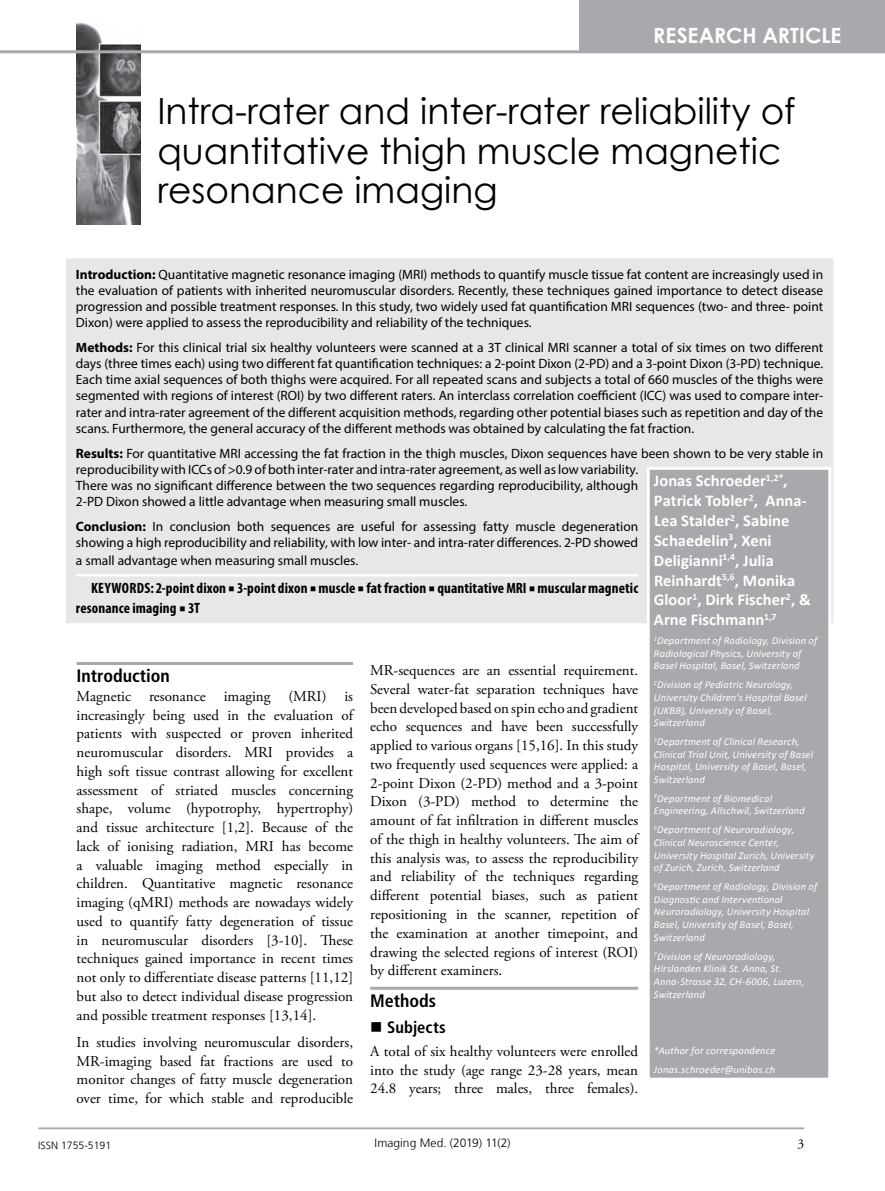
<style>
.page{position:relative;width:885px;height:1191px;background:#fff}
.page>*{position:absolute;margin:0;border:0;box-sizing:border-box;transform-origin:0 0}
.t1{font:36px/39.6px "Century Gothic";color:#000}
.t2{font:700 21px "Century Gothic";color:#fff}
.t3{font:700 condensed 18px "Frutiger LT Std";color:#000}
.t4{font:700 16.5px/19.8px "Calibri";color:#fff}
.t5{font:700 condensed 16.5px "Frutiger LT Std";letter-spacing:.005em;color:#000}
.t6{font:15px/18.8px "Adobe Garamond Pro";color:#000;text-align:justify}
.t7{font:700 condensed 15px/19.8px "Myriad Pro";letter-spacing:.01em;color:#000}
.t8{font:13.5px/16.2px "Myriad Pro";color:#000;text-align:justify}
.t9{font:13.5px "Adobe Garamond Pro";color:#000}
.t10{font:300 12px "Frutiger LT";letter-spacing:.005em;color:#000}
.t11{font:italic 10.5px/12.6px "Calibri";letter-spacing:.015em;color:#fff}
.t12{font:300 10.5px "Frutiger LT";color:#000}
.s1{font-weight:700}
.s2{font-family:"Minion Pro";font-size:16.5px}
</style>
<div class="page">
<hr style="left:38px;top:1127px;width:766px;height:2px;background:#a7a9ac">
<div style="left:67px;top:259px;width:765px;height:363px;background:#e6e7e8"></div>
<hr style="left:76px;top:574px;width:562px;height:2px;background:#fff">
<div style="left:66px;top:258px;width:767px;height:365px;border:2px solid #e6e7e8"></div>
<hr style="left:77px;top:662px;width:276px;height:3px;background:#a7a9ac">
<hr style="left:370px;top:986px;width:268px;height:3px;background:#a7a9ac">
<img style="left:77px;top:22px;width:63px;height:203px">
<div style="left:648px;top:468px;width:181px;height:611px;background:#a7a9ac"></div>
<div style="left:646px;top:467px;width:185px;height:613px;border:3px solid #fff"></div>
<hr style="left:0;top:50px;width:884px;height:3px;background:#a7a9ac">
<div style="left:579px;top:0;width:305px;height:53px;background:#a7a9ac"></div>
<h2 class="t2" style="left:653px;top:19px;width:190px">RESEARCH ARTICLE</h2>
<h1 class="t1" style="left:157px;top:91px;width:639px">Intra-rater and inter-rater reliability of quantitative thigh muscle magnetic resonance imaging</h1>
<p class="t8" style="left:76px;top:266px;width:748px"><span class="s1">Introduction:</span> Quantitative magnetic resonance imaging (MRI) methods to quantify muscle tissue fat content are increasingly used in the evaluation of patients with inherited neuromuscular disorders. Recently, these techniques gained importance to detect disease progression and possible treatment responses. In this study, two widely used fat quantification MRI sequences (two- and three- point Dixon) were applied to assess the reproducibility and reliability of the techniques.</p>
<p class="t8" style="left:76px;top:339px;width:748px"><span class="s1">Methods:</span> For this clinical trial six healthy volunteers were scanned at a 3T clinical MRI scanner a total of six times on two different days (three times each) using two different fat quantification techniques: a 2-point Dixon (2-PD) and a 3-point Dixon (3-PD) technique.<br>Each time axial sequences of both thighs were acquired. For all repeated scans and subjects a total of 660 muscles of the thighs were segmented with regions of interest (ROI) by two different raters. An interclass correlation coefficient (ICC) was used to compare inter&shy;rater and intra-rater agreement of the different acquisition methods, regarding other potential biases such as repetition and day of the scans. Furthermore, the general accuracy of the different methods was obtained by calculating the fat fraction.</p>
<p class="t8" style="left:76px;top:445px;width:748px;text-align:left"><span class="s1">Results:</span> For quantitative MRI accessing the fat fraction in the thigh muscles, Dixon sequences have been shown to be very stable in reproducibility with ICCs of &gt;0.9 of both inter-rater and intra-rater agreement, as well as low variability.<br>There was no significant difference between the two sequences regarding reproducibility, although<br>2-PD Dixon showed a little advantage when measuring small muscles.</p>
<p class="t8" style="left:76px;top:518px;width:563px"><span class="s1">Conclusion:</span> In conclusion both sequences are useful for assessing fatty muscle degeneration showing a high reproducibility and reliability, with low inter- and intra-rater differences. 2-PD showed</p>
<p class="t8" style="left:76px;top:552px;width:284px">a small advantage when measuring small muscles.</p>
<p class="t7" style="left:76px;top:578px;width:563px;text-indent:15px">KEYWORDS: 2-point dixon <span class="s2">■</span> 3-point dixon <span class="s2">■</span> muscle <span class="s2">■</span> fat fraction <span class="s2">■</span> quantitative MRI <span class="s2">■</span> muscular magnetic resonance imaging <span class="s2">■</span> 3T</p>
<p class="t4" style="left:654px;top:471px;width:158px">Jonas Schroeder<sup>1,2*</sup>,<br>Patrick Tobler<sup>2</sup>, Anna-<br>Lea Stalder<sup>2</sup>, Sabine<br>Schaedelin<sup>3</sup>, Xeni<br>Deligianni<sup>1,4</sup>, Julia<br>Reinhardt<sup>5,6</sup>, Monika<br>Gloor<sup>1</sup>, Dirk Fischer<sup>2</sup>, &amp;<br>Arne Fischmann<sup>1,7</sup></p>
<p class="t11" style="left:654px;top:634px;width:165px"><sup>1</sup>Department of Radiology, Division of<br>Radiological Physics, University of<br>Basel Hospital, Basel, Switzerland</p>
<p class="t11" style="left:654px;top:678px;width:154px"><sup>2</sup>Division of Pediatric Neurology,<br>University Children’s Hospital Basel (UKBB), University of Basel,<br>Switzerland</p>
<p class="t11" style="left:654px;top:735px;width:161px"><sup>3</sup>Department of Clinical Research,<br>Clinical Trial Unit, University of Basel<br>Hospital, University of Basel, Basel,<br>Switzerland</p>
<p class="t11" style="left:654px;top:791px;width:152px"><sup>4</sup>Department of Biomedical<br>Engineering, Allschwil, Switzerland</p>
<p class="t11" style="left:654px;top:823px;width:162px"><sup>5</sup>Department of Neuroradiology, Clinical Neuroscience Center, University Hospital Zurich, University of Zurich, Zurich, Switzerland</p>
<p class="t11" style="left:654px;top:880px;width:165px"><sup>6</sup>Department of Radiology, Division of<br>Diagnostic and Interventional<br>Neuroradiology, University Hospital<br>Basel, University of Basel, Basel,<br>Switzerland</p>
<p class="t11" style="left:654px;top:949px;width:152px"><sup>7</sup>Division of Neuroradiology,<br>Hirslanden Klinik St. Anna, St.<br>Anna-Strasse 32, CH-6006, Luzern,<br>Switzerland</p>
<p class="t6" style="left:370px;top:661px;width:269px">MR-sequences are an essential requirement.<br>Several water-fat separation techniques have been developed based on spin echo and gradient echo sequences and have been successfully applied to various organs [15,16]. In this study two frequently used sequences were applied: a 2-point Dixon (2-PD) method and a 3-point Dixon (3-PD) method to determine the amount of fat infiltration in different muscles of the thigh in healthy volunteers. The aim of this analysis was, to assess the reproducibility and reliability of the techniques regarding different potential biases, such as patient repositioning in the scanner, repetition of the examination at another timepoint, and drawing the selected regions of interest (ROI) by different examiners.</p>
<h3 class="t3" style="left:370px;top:990px;width:68px">Methods</h3>
<p class="t5" style="left:387px;top:1017px;width:60px">Subjects</p>
<p class="t6" style="left:370px;top:1042px;width:269px">A total of six healthy volunteers were enrolled into the study (age range 23-28 years, mean 24.8 years; three males, three females).</p>
<h3 class="t3" style="left:77px;top:665px;width:95px">Introduction</h3>
<p class="t6" style="left:77px;top:687px;width:278px">Magnetic resonance imaging (MRI) is increasingly being used in the evaluation of patients with suspected or proven inherited neuromuscular disorders. MRI provides a high soft tissue contrast allowing for excellent assessment of striated muscles concerning shape, volume (hypotrophy, hypertrophy) and tissue architecture [1,2]. Because of the lack of ionising radiation, MRI has become a valuable imaging method especially in children. Quantitative magnetic resonance imaging (qMRI) methods are nowadays widely used to quantify fatty degeneration of tissue in neuromuscular disorders [3-10]. These techniques gained importance in recent times not only to differentiate disease patterns [11,12] but also to detect individual disease progression and possible treatment responses [13,14].</p>
<p class="t6" style="left:77px;top:1033px;width:278px">In studies involving neuromuscular disorders, MR-imaging based fat fractions are used to monitor changes of fatty muscle degeneration over time, for which stable and reproducible</p>
<p class="t11" style="left:654px;top:1041px;width:123px;line-height:18.9px">*Author for correspondence<br>Jonas.schroeder@unibas.ch</p>
<p class="t12" style="left:38px;top:1139px;width:74px">ISSN 1755-5191</p>
<p class="t10" style="left:374px;top:1136px;width:138px">Imaging Med. (2019) 11(2)</p>
<p class="t9" style="left:797px;top:1136px;width:8px">3</p>
</div>
